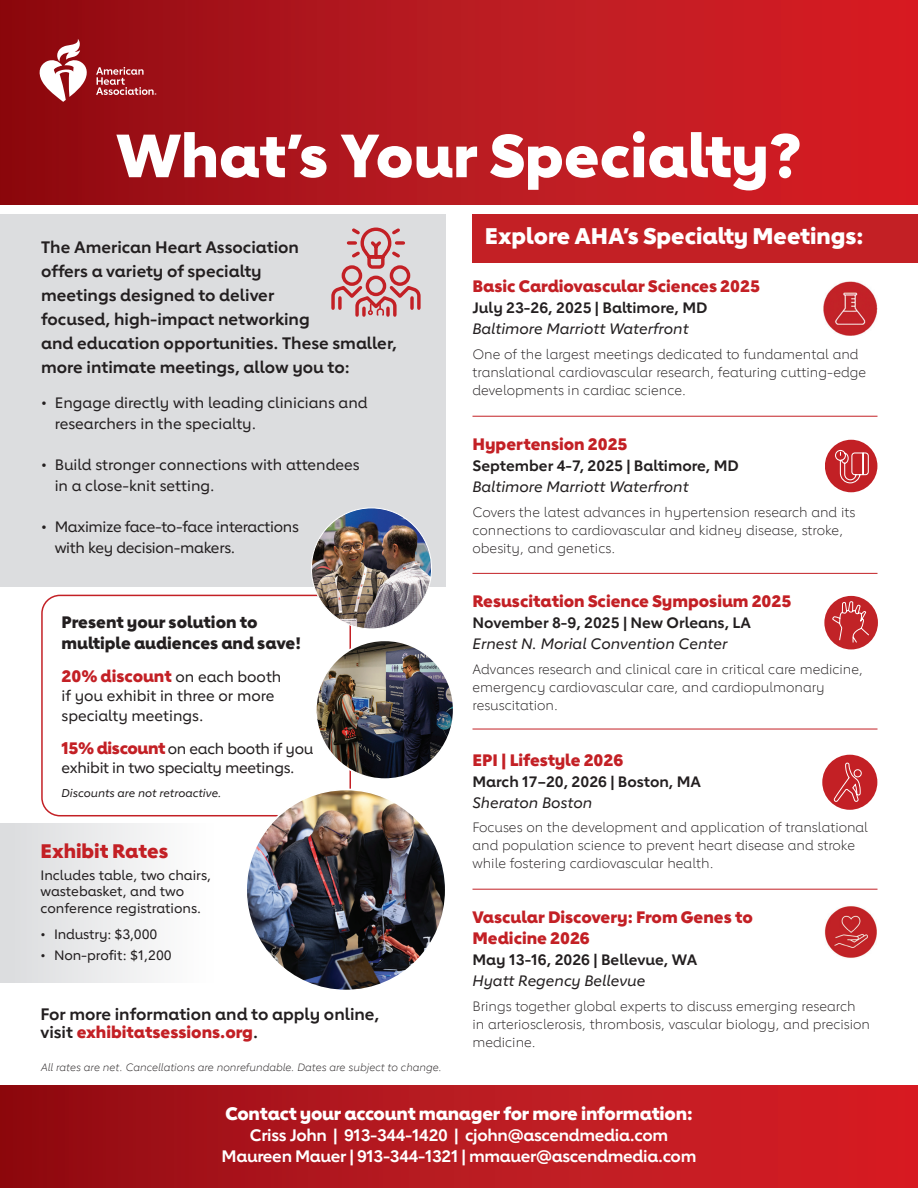
<style>
.page{position:relative;width:918px;height:1188px;background:#fff}
.page>*{position:absolute;margin:0;border:0;box-sizing:border-box;transform-origin:0 0}
.Subhead{font:800 60px "Lub Dub";color:#fff}
.subhead24{font:800 22.5px "Lub Dub";color:#fff}
.subhead24-2{font:800 19.5px "Lub Dub";color:#c32025}
.t1{font:800 18px "Lub Dub";letter-spacing:-.01em;color:#fff}
.Subhead-2{font:700 16.5px/24px "Lub Dub";color:#231f20}
.subhead24-3{font:800 16.5px/21px "Lub Dub";color:#c32025}
.t2{font:700 16.5px/21px "Lub Dub";letter-spacing:-.02em;color:#fff;text-align:center}
.subhead24-4{font:700 16.5px/18px "Lub Dub";color:#231f20}
.subhead24-5{font:800 16.5px/21px "Lub Dub";color:#231f20}
.subhead24-6{font:500 15px/21px "Lub Dub";color:#231f20}
.date{font:700 15px "Lub Dub";color:#231f20}
.location{font:italic 500 15px "Lub Dub";color:#231f20}
.subhead24-7{font:500 15px/21px "Lub Dub";letter-spacing:-.02em;color:#231f20}
.subhead24-8{font:300 13.5px/18px "Lub Dub";color:#231f20}
.subhead24-9{font:500 13.5px/16.5px "Lub Dub";color:#231f20}
.subhead24-10{font:italic 500 11.25px "Lub Dub";color:#231f20}
.subhead24-11{font:italic 300 10.5px "Lub Dub";color:#231f20}
.s1{font-weight:500;font-size:15px;color:#231f20}
.s2{font-weight:800;font-size:16.5px;color:#c32025}
.s3{font-weight:800;color:#c32025}
</style>
<div class="page">
<div style="left:0;top:824px;width:214px;height:159px;background:linear-gradient(to right,#dadbdd,#fffffe)"></div>
<div style="left:41px;top:595px;width:310px;height:221px;border:2px solid #c32025;border-radius:18px"></div>
<div style="left:0;top:214px;width:446px;height:372px;background:#dcdddf"></div>
<div style="left:0;top:0;width:918px;height:204px;background:linear-gradient(to right,#910d13,#db2128)"></div>
<div style="left:0;top:1086px;width:918px;height:102px;background:linear-gradient(to right,#920d14,#db2128)"></div>
<div style="left:472px;top:214px;width:446px;height:48px;background:#c32025"></div>
<hr style="left:472px;top:416px;width:406px;height:1px;background:#c32025">
<hr style="left:472px;top:573px;width:406px;height:1px;background:#c32025">
<hr style="left:472px;top:729px;width:406px;height:1px;background:#c32025">
<hr style="left:472px;top:889px;width:406px;height:1px;background:#c32025">
<svg style="left:331px;top:227px;width:90px;height:90px"></svg>
<img style="left:246px;top:792px;width:198px;height:196px">
<img style="left:318px;top:640px;width:134px;height:139px">
<div style="left:824px;top:596px;width:54px;height:53px;background:#c12327;border-radius:50%"></div>
<svg style="left:832px;top:601px;width:38px;height:43px"></svg>
<div style="left:825px;top:440px;width:52px;height:52px;background:#c22025;border-radius:50%"></div>
<svg style="left:835px;top:449px;width:34px;height:35px"></svg>
<img style="left:823px;top:281px;width:55px;height:55px">
<img style="left:824px;top:906px;width:53px;height:52px">
<div style="left:822px;top:755px;width:55px;height:55px;background:#c32025;border-radius:50%"></div>
<svg style="left:833px;top:762px;width:29px;height:48px"></svg>
<svg style="left:40px;top:39px;width:49px;height:63px"></svg>
<svg style="left:96px;top:67px;width:60px;height:28px;background:#b0454a"></svg>
<img style="left:311px;top:508px;width:121px;height:121px;border-radius:60px">
<p class="Subhead" style="left:116px;top:119px;width:687px">What’s Your Specialty?</p>
<p class="Subhead-2" style="left:41px;top:235px;width:357px">The American Heart Association<br>offers a variety of specialty<br>meetings designed to deliver<br>focused, high-impact networking<br>and education opportunities. These smaller, more intimate meetings, allow you to:</p>
<p class="subhead24-6" style="left:55px;top:392px;width:314px;text-indent:-14px">• Engage directly with leading clinicians and researchers in the specialty.</p>
<p class="subhead24-6" style="left:55px;top:454px;width:307px;text-indent:-14px">• Build stronger connections with attendees in a close-knit setting.</p>
<p class="subhead24-7" style="left:55px;top:517px;width:246px;text-indent:-14px">• Maximize face-to-face interactions with key decision-makers.</p>
<p class="subhead24-5" style="left:62px;top:611px;width:241px">Present your solution to multiple audiences and save!</p>
<p class="subhead24-3" style="left:62px;top:665px;width:221px">20% discount <span class="s1">on each booth</span></p>
<p class="subhead24-6" style="left:62px;top:686px;width:214px;line-height:19.5px">if you exhibit in three or more specialty meetings.</p>
<p class="subhead24-7" style="left:62px;top:739px;width:253px;line-height:19.5px"><span class="s2">15% discount</span> on each booth if you exhibit in two specialty meetings.</p>
<p class="subhead24-10" style="left:62px;top:786px;width:161px">Discounts are not retroactive.</p>
<p class="subhead24-2" style="left:40px;top:839px;width:129px">Exhibit Rates</p>
<p class="subhead24-9" style="left:40px;top:867px;width:172px">Includes table, two chairs, wastebasket, and two conference registrations.</p>
<p class="subhead24-9" style="left:40px;top:926px;width:118px">• Industry: $3,000</p>
<p class="subhead24-9" style="left:40px;top:947px;width:133px">• Non-profit: $1,200</p>
<p class="subhead24-4" style="left:40px;top:1005px;width:341px">For more information and to apply online, visit <span class="s3">exhibitatsessions.org</span>.</p>
<p class="subhead24-11" style="left:41px;top:1061px;width:402px">All rates are net. Cancellations are nonrefundable. Dates are subject to change.</p>
<p class="subhead24" style="left:485px;top:223px;width:380px">Explore AHA’s Specialty Meetings:</p>
<p class="subhead24-3" style="left:472px;top:276px;width:289px">Basic Cardiovascular Sciences 2025</p>
<p class="date" style="left:472px;top:299px;width:237px">July 23-26, 2025 | Baltimore, MD</p>
<p class="location" style="left:472px;top:320px;width:218px">Baltimore Marriott Waterfront</p>
<p class="subhead24-8" style="left:472px;top:345px;width:395px">One of the largest meetings dedicated to fundamental and translational cardiovascular research, featuring cutting-edge developments in cardiac science.</p>
<p class="subhead24-3" style="left:472px;top:433px;width:156px">Hypertension 2025</p>
<p class="date" style="left:472px;top:457px;width:268px">September 4-7, 2025 | Baltimore, MD</p>
<p class="location" style="left:472px;top:478px;width:218px">Baltimore Marriott Waterfront</p>
<p class="subhead24-8" style="left:472px;top:503px;width:384px">Covers the latest advances in hypertension research and its connections to cardiovascular and kidney disease, stroke, obesity, and genetics.</p>
<p class="subhead24-3" style="left:472px;top:591px;width:320px">Resuscitation Science Symposium 2025</p>
<p class="date" style="left:472px;top:614px;width:280px">November 8-9, 2025 | New Orleans, LA</p>
<p class="location" style="left:472px;top:635px;width:256px">Ernest N. Morial Convention Center</p>
<p class="subhead24-8" style="left:472px;top:660px;width:392px">Advances research and clinical care in critical care medicine, emergency cardiovascular care, and cardiopulmonary resuscitation.</p>
<p class="subhead24-3" style="left:472px;top:749px;width:152px">EPI | Lifestyle 2026</p>
<p class="date" style="left:472px;top:772px;width:230px">March 17–20, 2026 | Boston, MA</p>
<p class="location" style="left:472px;top:794px;width:121px">Sheraton Boston</p>
<p class="subhead24-8" style="left:472px;top:819px;width:397px">Focuses on the development and application of translational and population science to prevent heart disease and stroke while fostering cardiovascular health.</p>
<p class="subhead24-3" style="left:472px;top:907px;width:282px">Vascular Discovery: From Genes to<br>Medicine 2026</p>
<p class="date" style="left:472px;top:951px;width:226px">May 13-16, 2026 | Bellevue, WA</p>
<p class="location" style="left:472px;top:972px;width:174px">Hyatt Regency Bellevue</p>
<p class="subhead24-8" style="left:472px;top:997px;width:399px">Brings together global experts to discuss emerging research in arteriosclerosis, thrombosis, vascular biology, and precision medicine.</p>
<p class="t1" style="left:225px;top:1103px;width:469px">Contact your account manager for more information:</p>
<p class="t2" style="left:222px;top:1125px;width:476px">Criss John | 913-344-1420 | cjohn@ascendmedia.com<br>Maureen Mauer | 913-344-1321 | mmauer@ascendmedia.com</p>
</div>
